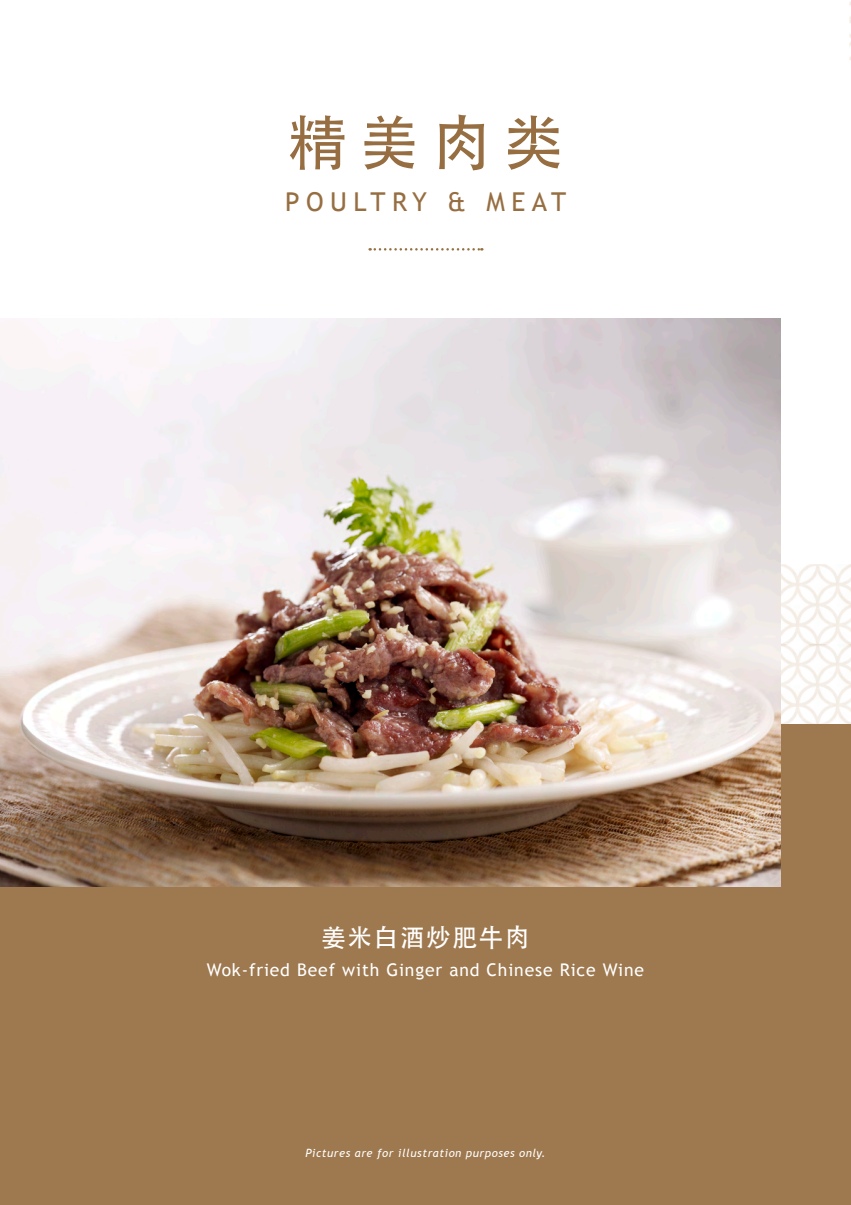
<style>
.page{position:relative;width:851px;height:1205px;background:#fff}
.page>*{position:absolute;margin:0;border:0;box-sizing:border-box;transform-origin:0 0}
.t1{font:60px "Adobe Heiti Std";color:#966e41}
.t2{font:26px "Trebuchet MS";letter-spacing:.25em;color:#966e41}
.t3{font:500 25px "ST Heiti SC";letter-spacing:.05em;color:#fff}
.t4{font:17.5px "Trebuchet MS";letter-spacing:.05em;color:#fff}
.t5{font:italic 11.25px "Trebuchet MS";letter-spacing:.05em;color:#fff}
</style>
<div class="page">
<img style="left:849px;top:3px;width:1px;height:57px">
<img style="left:780px;top:564px;width:70px;height:80px">
<img style="left:780px;top:644px;width:70px;height:81px">
<div style="left:0;top:725px;width:850px;height:480px;background:#9e784e"></div>
<img style="left:0;top:319px;width:780px;height:567px">
<svg style="left:369px;top:248px;width:113px;height:3px"></svg>
<p class="t1" style="left:287px;top:108px;width:277px">精美肉类</p>
<p class="t2" style="left:285px;top:186px;width:283px">POULTRY &amp; MEAT</p>
<p class="t3" style="left:321px;top:923px;width:210px">姜米白酒炒肥牛肉</p>
<p class="t4" style="left:207px;top:960px;width:439px">Wok-fried Beef with Ginger and Chinese Rice Wine</p>
<p class="t5" style="left:305px;top:1146px;width:241px">Pictures are for illustration purposes only.</p>
</div>
